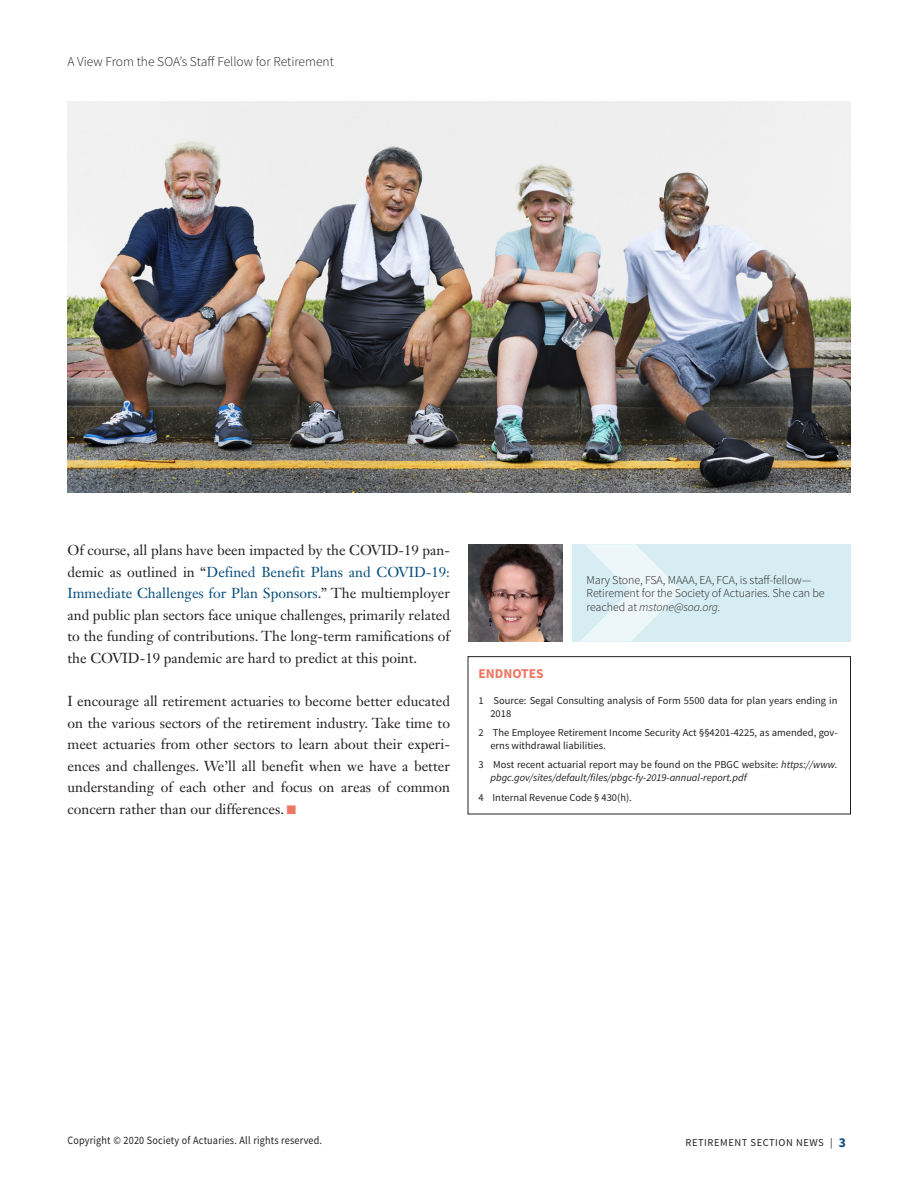
<style>
.page{position:relative;width:918px;height:1188px;background:#fff}
.page>*{position:absolute;margin:0;border:0;box-sizing:border-box;transform-origin:0 0}
.t1{font:14.25px/21.6px "Janson Text LT Std";color:#231f20;text-align:justify}
.t2{font:300 13.5px "Source Sans Pro";color:#231f20}
.Endnotes_Title{font:700 13.5px "Source Sans Pro";color:#ef7660}
.Author_Info{font:300 12px/13.5px "Source Sans Pro";letter-spacing:-.01em;color:#231f20}
.t3{font:11.25px "Source Sans Pro";letter-spacing:.02em;color:#231f20;scale:.9 1}
.Endnotes_Body{font:10.5px/12.8px "Source Sans Pro";color:#231f20}
.Endnotes_Body-2{font:italic 10.5px/12.8px "Source Sans Pro";color:#231f20}
.Endnotes_Body-3{font:10.5px "Source Sans Pro";letter-spacing:.05em;color:#231f20}
.s1{color:#044c7b}
.s2{font-family:"Andale Mono";color:#ef7660}
.s3{font-style:italic}
.s4{font-style:normal}
.s5{font-weight:700;font-size:13.5px;color:#044c7b}
</style>
<div class="page">
<div style="left:468px;top:656px;width:383px;height:158px;border:1px solid #231f20"></div>
<img style="left:68px;top:101px;width:782px;height:392px">
<div style="left:572px;top:544px;width:278px;height:98px;background:#d6eef3"></div>
<svg style="left:581px;top:544px;width:101px;height:98px"></svg>
<img style="left:468px;top:544px;width:94px;height:98px">
<p class="t2" style="left:68px;top:54px;width:268px">A View From the SOA’s Staff Fellow for Retirement</p>
<p class="t1" style="left:68px;top:539px;width:384px">Of course, all plans have been impacted by the COVID-19 pan&shy;demic as outlined in “<span class="s1">Defined Benefit Plans and COVID-19:<br>Immediate Challenges for Plan Sponsors</span>.” The multiemployer and public plan sectors face unique challenges, primarily related to the funding of contributions. The long-term ramifications of the COVID-19 pandemic are hard to predict at this point.</p>
<p class="t1" style="left:68px;top:690px;width:384px">I encourage all retirement actuaries to become better educated on the various sectors of the retirement industry. Take time to meet actuaries from other sectors to learn about their experi&shy;ences and challenges. We’ll all benefit when we have a better understanding of each other and focus on areas of common concern rather than our differences. <span class="s2">■</span></p>
<p class="Author_Info" style="left:586px;top:573px;width:240px">Mary Stone, FSA, MAAA, EA, FCA, is staff-fellow—<br>Retirement for the Society of Actuaries. She can be reached at <span class="s3">mstone@soa.org.</span></p>
<p class="Endnotes_Title" style="left:478px;top:664px;width:67px">ENDNOTES</p>
<p class="Endnotes_Body" style="left:490px;top:694px;width:349px;text-indent:-12px">1 Source: Segal Consulting analysis of Form 5500 data for plan years ending in<br>2018</p>
<p class="Endnotes_Body" style="left:490px;top:726px;width:349px;text-indent:-12px">2 The Employee Retirement Income Security Act §§4201-4225, as amended, gov&shy;erns withdrawal liabilities.</p>
<p class="Endnotes_Body-2" style="left:490px;top:758px;width:349px;text-indent:-12px"><span class="s4">3 Most recent actuarial report may be found on the PBGC website:</span> https://www. pbgc.gov/sites/default/files/pbgc-fy-2019-annual-report.pdf</p>
<p class="Endnotes_Body" style="left:478px;top:791px;width:155px">4 Internal Revenue Code § 430(h).</p>
<p class="t3" style="left:68px;top:1133px;width:284px">Copyright © 2020 Society of Actuaries. All rights reserved.</p>
<p class="Endnotes_Body-3" style="left:685px;top:1136px;width:162px">RETIREMENT SECTION NEWS | <span class="s5">3</span></p>
</div>
